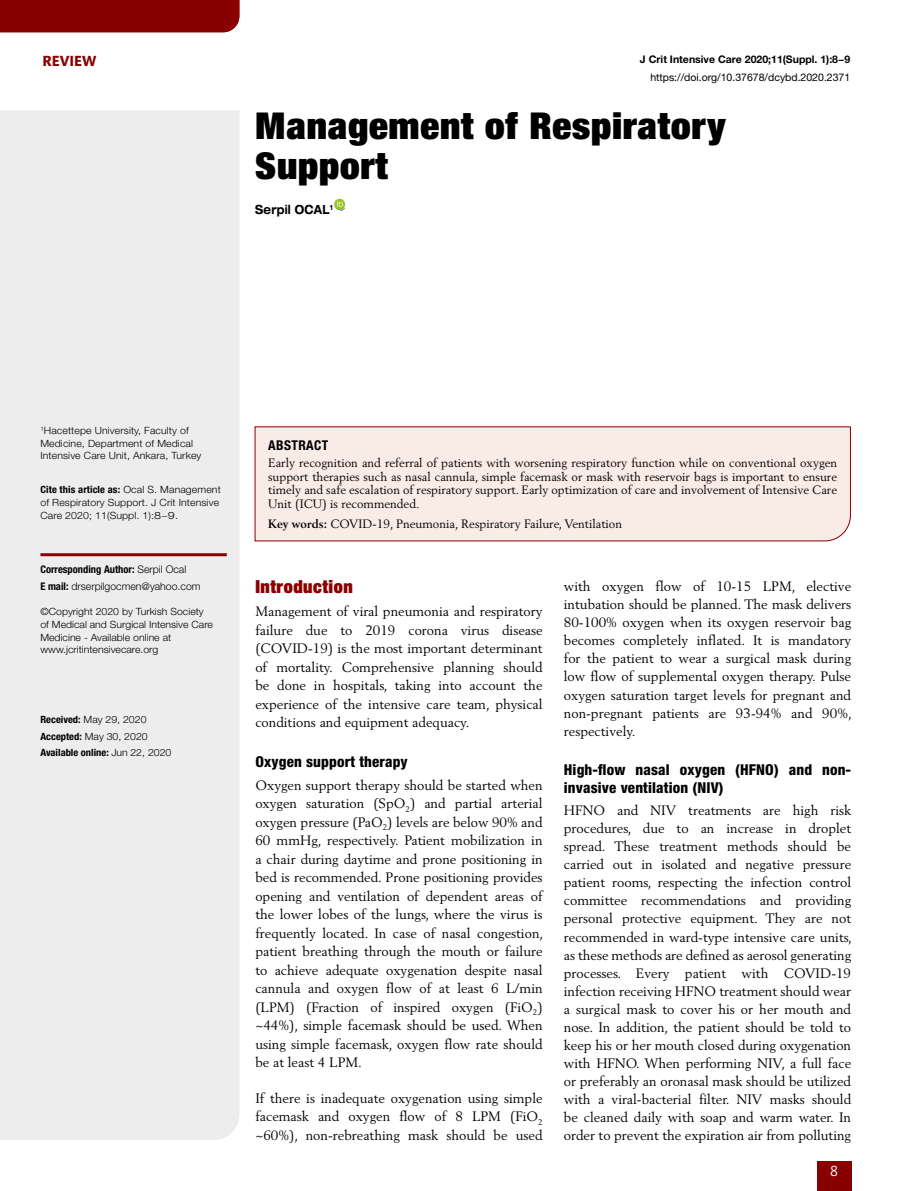
<style>
.page{position:relative;width:915px;height:1191px;background:#fff}
.page>*{position:absolute;margin:0;border:0;box-sizing:border-box;transform-origin:0 0}
.t1{font:900 condensed 37.05px/40.5px "Helvetica Neue LT Pro";letter-spacing:.02em;color:#000;scale:1.05 1}
.t2{font:900 condensed 18px "Helvetica Neue LT Pro";letter-spacing:.03em;color:#890000}
.t3{font:800 condensed 15px/18px "Helvetica Neue LT Pro";letter-spacing:.01em;color:#000}
.t4{font:700 15px "Mundo Sans Std";color:#890000}
.t5{font:15px "Mundo Sans Std";color:#fff}
.t6{font:13.5px/18px "Berling LT Std";color:#000;text-align:justify}
.t7{font:700 condensed 13.5px "Helvetica Neue LT Pro";letter-spacing:.03em;color:#000}
.t8{font:700 expanded 12.6px "Helvetica Neue LT Pro";letter-spacing:.02em;color:#000;scale:.79 1}
.t9{font:12px/13.5px "Berling LT Std";color:#000;text-align:justify}
.t10{font:300 10.5px/16.2px "Helvetica Neue LT Pro";color:#000}
.t11{font:10.5px "Helvetica Neue LT Pro";color:#000}
.t12{font:700 10.5px "Helvetica Neue LT Pro";color:#000}
.t13{font:300 10.05px/12.8px "Helvetica Neue LT Pro";letter-spacing:.01em;color:#000;scale:1.05 1}
.t14{font:700 condensed 10.05px/16.2px "Helvetica Neue LT Pro";color:#000;scale:1.05 1}
.s1{font-weight:700;font-stretch:condensed}
.s2{font-stretch:expanded}
.s3{font-weight:300;font-stretch:normal}
.s4{font-weight:700}
</style>
<div class="page">
<div style="left:816px;top:1161px;width:34px;height:30px;background:#890000"></div>
<div style="left:0;top:111px;width:239px;height:1029px;background:#ededed"></div>
<svg style="left:334px;top:198px;width:11px;height:13px"></svg>
<div style="left:254px;top:426px;width:596px;height:115px;background:#f9ebe6"></div>
<hr style="left:40px;top:553px;width:187px;height:3px;background:#890000">
<div style="left:0;top:0;width:239px;height:32px;background:#890000"></div>
<p class="t4" style="left:43px;top:52px;width:55px">REVIEW</p>
<p class="t12" style="left:639px;top:53px;width:212px">J Crit Intensive Care 2020;11(Suppl. 1):8−9</p>
<p class="t11" style="left:650px;top:71px;width:201px">https://doi.org/10.37678/dcybd.2020.2371</p>
<h1 class="t1" style="left:255px;top:104px;width:449px">Management of Respiratory<br>Support</h1>
<p class="t8" style="left:255px;top:202px;width:100px">Serpil OCAL<sup>1</sup></p>
<p class="t13" style="left:40px;top:424px;width:155px"><sup>1</sup>Hacettepe University, Faculty of<br>Medicine, Department of Medical<br>Intensive Care Unit, Ankara, Turkey</p>
<p class="t13" style="left:40px;top:483px;width:173px"><span class="s1">Cite this article as:</span> Ocal S. Management of Respiratory Support. J Crit Intensive<br>Care 2020; 11(Suppl. 1):<span class="s2">8−9</span>.</p>
<p class="t10" style="left:40px;top:561px;width:162px"><span class="s1">Corresponding Author:</span> Serpil Ocal<br><span class="s1">E mail:</span> drserpilgocmen@yahoo.com</p>
<p class="t13" style="left:40px;top:605px;width:166px">©Copyright 2020 by Turkish Society of Medical and Surgical Intensive Care Medicine - Available online at www.jcritintensivecare.org</p>
<p class="t14" style="left:40px;top:711px;width:126px">Received: <span class="s3">May 29, 2020<br></span>Accepted: <span class="s3">May 30, 2020<br></span>Available online: <span class="s3">Jun 22, 2020</span></p>
<p class="t7" style="left:268px;top:436px;width:62px">ABSTRACT</p>
<p class="t9" style="left:268px;top:456px;width:570px">Early recognition and referral of patients with worsening respiratory function while on conventional oxygen support therapies such as nasal cannula, simple facemask or mask with reservoir bags is important to ensure timely and safe escalation of respiratory support. Early optimization of care and involvement of Intensive Care Unit (ICU) is recommended.</p>
<p class="t9" style="left:268px;top:516px;width:355px"><span class="s4">Key words:</span> COVID-19, Pneumonia, Respiratory Failure, Ventilation</p>
<h2 class="t2" style="left:255px;top:575px;width:99px">Introduction</h2>
<p class="t6" style="left:255px;top:602px;width:289px;line-height:18.5px">Management of viral pneumonia and respiratory failure due to 2019 corona virus disease (COVID-19) is the most important determinant of mortality. Comprehensive planning should be done in hospitals, taking into account the experience of the intensive care team, physical conditions and equipment adequacy.</p>
<p class="t3" style="left:255px;top:752px;width:154px">Oxygen support therapy</p>
<p class="t6" style="left:255px;top:775px;width:289px;line-height:18.5px">Oxygen support therapy should be started when oxygen saturation (SpO<sub>2</sub>) and partial arterial oxygen pressure (PaO<sub>2</sub>) levels are below 90% and 60 mmHg, respectively. Patient mobilization in a chair during daytime and prone positioning in bed is recommended. Prone positioning provides opening and ventilation of dependent areas of the lower lobes of the lungs, where the virus is frequently located. In case of nasal congestion, patient breathing through the mouth or failure to achieve adequate oxygenation despite nasal cannula and oxygen flow of at least 6 L/min (LPM) (Fraction of inspired oxygen (FiO<sub>2</sub>) ~44%), simple facemask should be used. When using simple facemask, oxygen flow rate should be at least 4 LPM.</p>
<p class="t6" style="left:255px;top:1088px;width:289px;line-height:18.5px">If there is inadequate oxygenation using simple facemask and oxygen flow of 8 LPM (FiO<sub>2 </sub>~60%), non-rebreathing mask should be used</p>
<p class="t6" style="left:563px;top:577px;width:289px">with oxygen flow of 10-15 LPM, elective intubation should be planned. The mask delivers 80-100% oxygen when its oxygen reservoir bag becomes completely inflated. It is mandatory for the patient to wear a surgical mask during low flow of supplemental oxygen therapy. Pulse oxygen saturation target levels for pregnant and non-pregnant patients are 93-94% and 90%, respectively.</p>
<p class="t3" style="left:563px;top:760px;width:289px">High-flow nasal oxygen (HFNO) and non&shy;invasive ventilation (NIV)</p>
<p class="t6" style="left:563px;top:801px;width:289px">HFNO and NIV treatments are high risk procedures, due to an increase in droplet spread. These treatment methods should be carried out in isolated and negative pressure patient rooms, respecting the infection control committee recommendations and providing personal protective equipment. They are not recommended in ward-type intensive care units, as these methods are defined as aerosol generating processes. Every patient with COVID-19 infection receiving HFNO treatment should wear a surgical mask to cover his or her mouth and nose. In addition, the patient should be told to keep his or her mouth closed during oxygenation with HFNO. When performing NIV, a full face or preferably an oronasal mask should be utilized with a viral-bacterial filter. NIV masks should be cleaned daily with soap and warm water. In order to prevent the expiration air from polluting</p>
<p class="t5" style="left:830px;top:1162px;width:9px">8</p>
</div>
